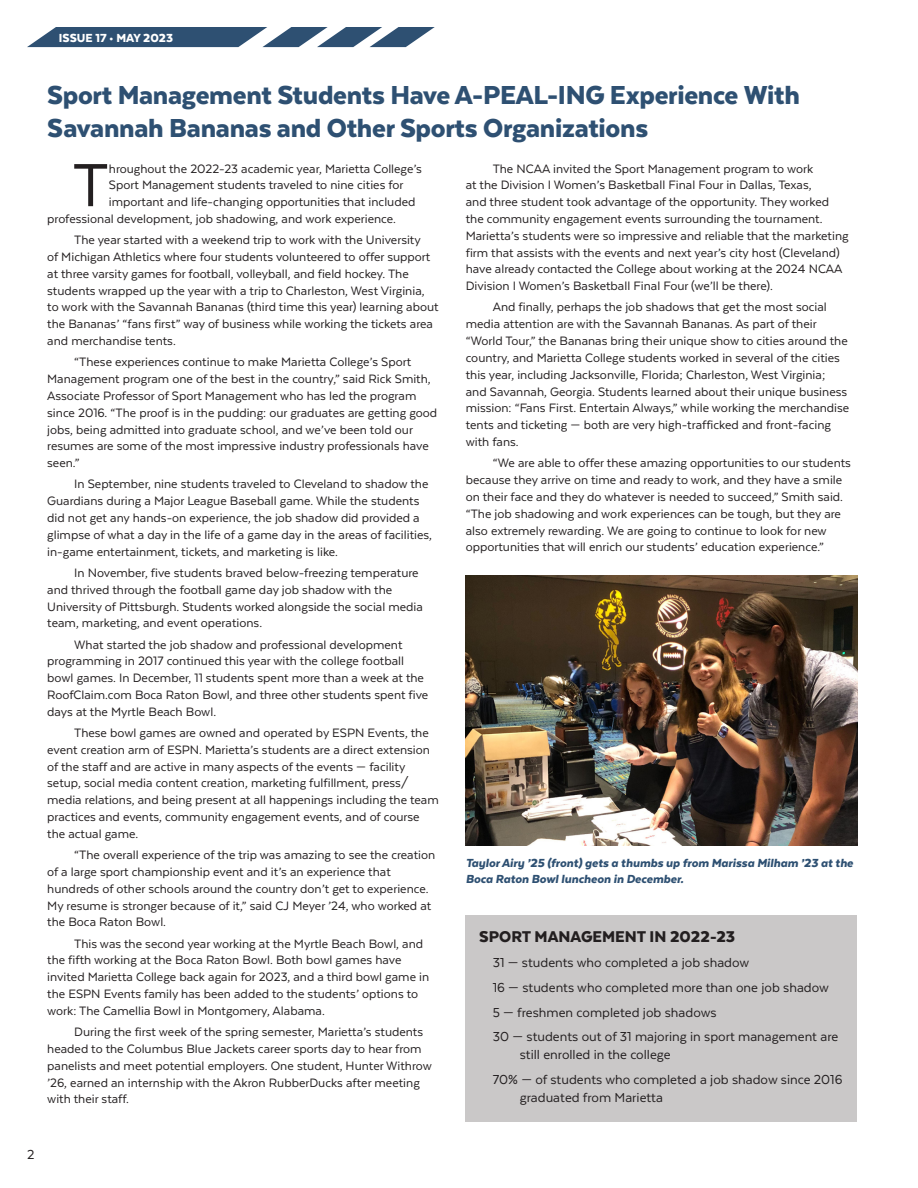
<style>
.page{position:relative;width:918px;height:1188px;background:#fff}
.page>*{position:absolute;margin:0;border:0;box-sizing:border-box;transform-origin:0 0}
.Body_Copy{font:70.2px "Texta";color:#231f20}
.t1{font:900 30px/33px "Texta";letter-spacing:-.01em;color:#2e5072}
.t2{font:900 18px "Texta";color:#231f20}
.t3{font:15px/18px "Texta";color:#231f20}
.Body_Copy-2{font:14.1px/16.8px "Texta";color:#231f20}
.t4{font:italic 900 13.5px/16.2px "Texta";color:#2e5072}
.t5{font:900 13.5px "Texta";color:#fff}
</style>
<div class="page">
<svg style="left:27px;top:27px;width:408px;height:20px"></svg>
<div style="left:466px;top:915px;width:391px;height:207px;background:#cac8c8"></div>
<img style="left:466px;top:575px;width:391px;height:270px">
<p class="t5" style="left:59px;top:31px;width:116px">ISSUE 17 • MAY 2023</p>
<p class="t1" style="left:47px;top:78px;width:754px">Sport Management Students Have A-PEAL-ING Experience With<br>Savannah Bananas and Other Sports Organizations</p>
<p class="Body_Copy" style="left:72px;top:149px;width:38px">T</p>
<p class="Body_Copy-2" style="left:109px;top:160px;width:315px">hroughout the 2022-23 academic year, Marietta College’s</p>
<p class="Body_Copy-2" style="left:109px;top:177px;width:296px">Sport Management students traveled to nine cities for</p>
<p class="Body_Copy-2" style="left:109px;top:193px;width:308px">important and life-changing opportunities that included</p>
<p class="Body_Copy-2" style="left:47px;top:210px;width:350px">professional development, job shadowing, and work experience.</p>
<p class="Body_Copy-2" style="left:47px;top:231px;width:393px;text-indent:27px">The year started with a weekend trip to work with the University<br>of Michigan Athletics where four students volunteered to offer support at three varsity games for football, volleyball, and field hockey. The students wrapped up the year with a trip to Charleston, West Virginia, to work with the Savannah Bananas (third time this year) learning about the Bananas’ “fans first” way of business while working the tickets area and merchandise tents.</p>
<p class="Body_Copy-2" style="left:47px;top:354px;width:392px;text-indent:27px">“These experiences continue to make Marietta College’s Sport Management program one of the best in the country,” said Rick Smith, Associate Professor of Sport Management who has led the program since 2016. “The proof is in the pudding: our graduates are getting good jobs, being admitted into graduate school, and we’ve been told our resumes are some of the most impressive industry professionals have seen.”</p>
<p class="Body_Copy-2" style="left:47px;top:476px;width:386px;text-indent:27px">In September, nine students traveled to Cleveland to shadow the Guardians during a Major League Baseball game. While the students did not get any hands-on experience, the job shadow did provided a glimpse of what a day in the life of a game day in the areas of facilities, in-game entertainment, tickets, and marketing is like.</p>
<p class="Body_Copy-2" style="left:47px;top:564px;width:377px;text-indent:27px">In November, five students braved below-freezing temperature and thrived through the football game day job shadow with the University of Pittsburgh. Students worked alongside the social media team, marketing, and event operations.</p>
<p class="Body_Copy-2" style="left:47px;top:636px;width:383px;text-indent:27px">What started the job shadow and professional development programming in 2017 continued this year with the college football bowl games. In December, 11 students spent more than a week at the RoofClaim.com Boca Raton Bowl, and three other students spent five days at the Myrtle Beach Bowl.</p>
<p class="Body_Copy-2" style="left:47px;top:724px;width:393px;text-indent:27px">These bowl games are owned and operated by ESPN Events, the event creation arm of ESPN. Marietta’s students are a direct extension of the staff and are active in many aspects of the events — facility setup, social media content creation, marketing fulfillment, press/ media relations, and being present at all happenings including the team practices and events, community engagement events, and of course the actual game.</p>
<p class="Body_Copy-2" style="left:47px;top:846px;width:390px;text-indent:27px">“The overall experience of the trip was amazing to see the creation of a large sport championship event and it’s an experience that hundreds of other schools around the country don’t get to experience.<br>My resume is stronger because of it,” said CJ Meyer ’24, who worked at the Boca Raton Bowl.</p>
<p class="Body_Copy-2" style="left:47px;top:935px;width:384px;text-indent:27px">This was the second year working at the Myrtle Beach Bowl, and the fifth working at the Boca Raton Bowl. Both bowl games have invited Marietta College back again for 2023, and a third bowl game in the ESPN Events family has been added to the students’ options to work: The Camellia Bowl in Montgomery, Alabama.</p>
<p class="Body_Copy-2" style="left:47px;top:1023px;width:386px;text-indent:27px">During the first week of the spring semester, Marietta’s students headed to the Columbus Blue Jackets career sports day to hear from panelists and meet potential employers. One student, Hunter Withrow ’26, earned an internship with the Akron RubberDucks after meeting with their staff.</p>
<p class="Body_Copy-2" style="left:466px;top:160px;width:384px;text-indent:27px">The NCAA invited the Sport Management program to work<br>at the Division I Women’s Basketball Final Four in Dallas, Texas,<br>and three student took advantage of the opportunity. They worked the community engagement events surrounding the tournament.<br>Marietta’s students were so impressive and reliable that the marketing firm that assists with the events and next year’s city host (Cleveland) have already contacted the College about working at the 2024 NCAA Division I Women’s Basketball Final Four (we’ll be there).</p>
<p class="Body_Copy-2" style="left:466px;top:299px;width:385px;text-indent:27px">And finally, perhaps the job shadows that get the most social media attention are with the Savannah Bananas. As part of their “World Tour,” the Bananas bring their unique show to cities around the country, and Marietta College students worked in several of the cities this year, including Jacksonville, Florida; Charleston, West Virginia; and Savannah, Georgia. Students learned about their unique business mission: “Fans First. Entertain Always,” while working the merchandise tents and ticketing — both are very high-trafficked and front-facing with fans.</p>
<p class="Body_Copy-2" style="left:466px;top:454px;width:387px;text-indent:27px">“We are able to offer these amazing opportunities to our students because they arrive on time and ready to work, and they have a smile on their face and they do whatever is needed to succeed,” Smith said. “The job shadowing and work experiences can be tough, but they are also extremely rewarding. We are going to continue to look for new opportunities that will enrich our students’ education experience.”</p>
<p class="t4" style="left:466px;top:854px;width:389px">Taylor Airy ’25 (front) gets a thumbs up from Marissa Milham ’23 at the<br>Boca Raton Bowl luncheon in December.</p>
<p class="t2" style="left:479px;top:928px;width:258px">SPORT MANAGEMENT IN 2022-23</p>
<p class="t3" style="left:493px;top:954px;width:258px">31 — students who completed a job shadow</p>
<p class="t3" style="left:493px;top:978px;width:338px">16 — students who completed more than one job shadow</p>
<p class="t3" style="left:493px;top:1003px;width:225px">5 — freshmen completed job shadows</p>
<p class="t3" style="left:520px;top:1028px;width:320px;text-indent:-27px">30 — students out of 31 majoring in sport management are still enrolled in the college</p>
<p class="t3" style="left:520px;top:1071px;width:324px;text-indent:-27px">70% — of students who completed a job shadow since 2016 graduated from Marietta</p>
<p class="t3" style="left:27px;top:1145px;width:9px">2</p>
</div>
